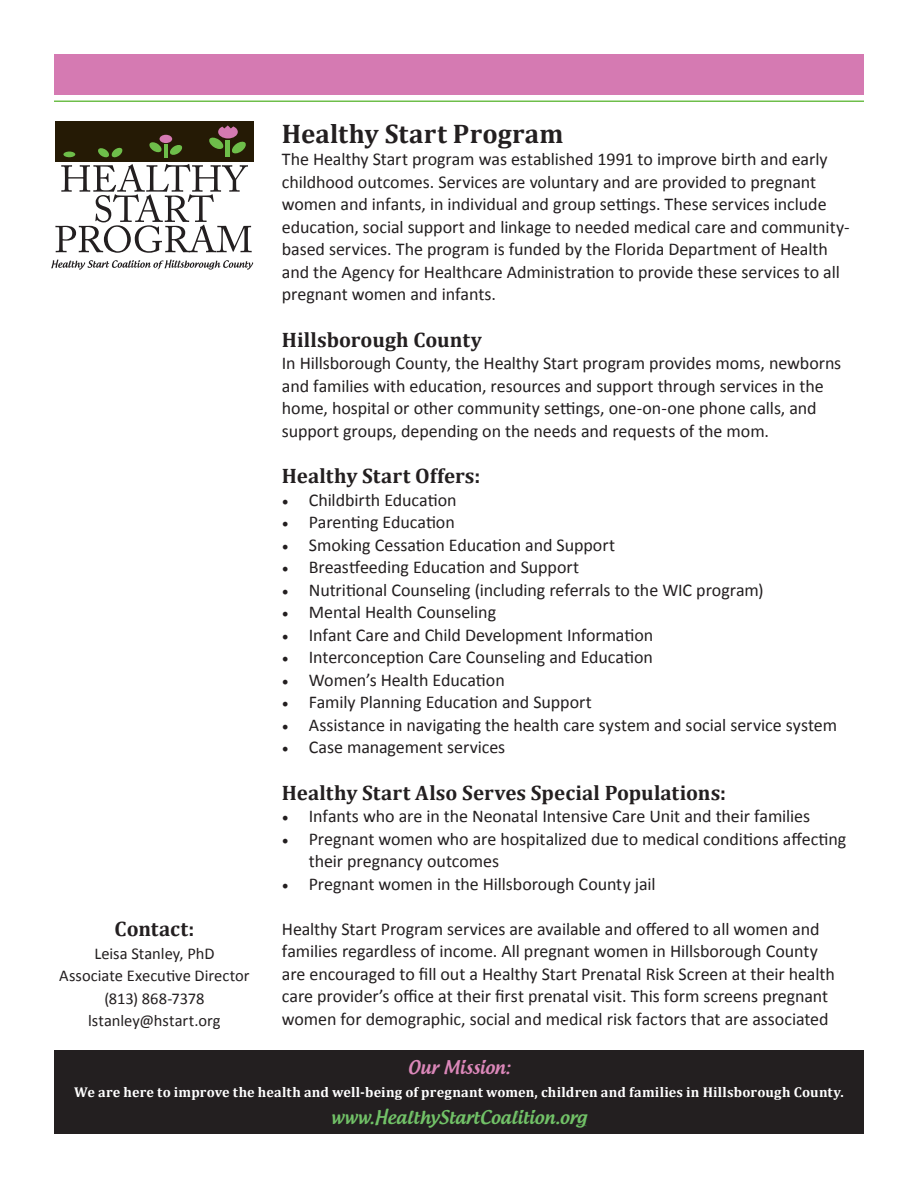
<style>
.page{position:relative;width:918px;height:1188px;background:#fff}
.page>*{position:absolute;margin:0;border:0;box-sizing:border-box;transform-origin:0 0}
.t1{font:700 27px "Cambria";letter-spacing:.01em;color:#231f20}
.t2{font:700 21px "Cambria";letter-spacing:.005em;color:#231f20}
.t3{font:18px/22.5px "Calibri";letter-spacing:-.005em;color:#231f20}
.t4{font:500 18px "Androgyne";color:#71c167}
.t5{font:500 18px "Androgyne";letter-spacing:-.005em;color:#db87b9}
.t6{font:16.5px/22.5px "Calibri";color:#231f20;text-align:center}
.t7{font:700 14.25px "Cambria";letter-spacing:.015em;color:#fff}
.s1{font-family:"Minion Pro"}
</style>
<div class="page">
<div style="left:54px;top:54px;width:810px;height:40px;background:#d57ab2"></div>
<hr style="left:54px;top:100px;width:810px;height:2px;background:#6ebe4a">
<div style="left:54px;top:1051px;width:810px;height:83px;background:#231f20"></div>
<div style="left:55px;top:122px;width:199px;height:40px;background:#251a05"></div>
<div style="left:160px;top:135px;width:12px;height:8px;background:#d57ab2;border-radius:50%"></div>
<svg style="left:98px;top:147px;width:25px;height:11px"></svg>
<svg style="left:149px;top:142px;width:13px;height:11px"></svg>
<svg style="left:170px;top:145px;width:13px;height:10px"></svg>
<div style="left:63px;top:152px;width:12px;height:5px;background:#6ebe4a;border-radius:50%"></div>
<svg style="left:209px;top:137px;width:15px;height:12px"></svg>
<svg style="left:232px;top:141px;width:14px;height:13px"></svg>
<div style="left:225px;top:140px;width:5px;height:17px;background:#6ebe4a"></div>
<hr style="left:164px;top:144px;width:4px;height:13px;background:#6ebe4a">
<div style="left:218px;top:125px;width:20px;height:13px;background:#d57ab2;border-radius:50%"></div>
<svg style="left:221px;top:125px;width:13px;height:3px"></svg>
<svg style="left:51px;top:260px;width:202px;height:10px"></svg>
<svg style="left:55px;top:164px;width:197px;height:89px"></svg>
<p class="t2" style="left:115px;top:916px;width:81px">Contact:</p>
<p class="t6" style="left:59px;top:941px;width:192px">Leisa Stanley, PhD<br>Associate Executive Director (813) 868-7378 lstanley@hstart.org</p>
<h1 class="t1" style="left:282px;top:117px;width:283px">Healthy Start Program</h1>
<p class="t3" style="left:282px;top:147px;width:569px">The Healthy Start program was established 1991 to improve birth and early childhood outcomes. Services are voluntary and are provided to pregnant women and infants, in individual and group settings. These services include education, social support and linkage to needed medical care and community&shy;based services. The program is funded by the Florida Department of Health and the Agency for Healthcare Administration to provide these services to all pregnant women and infants.</p>
<p class="t2" style="left:282px;top:327px;width:202px">Hillsborough County</p>
<p class="t3" style="left:282px;top:351px;width:561px">In Hillsborough County, the Healthy Start program provides moms, newborns and families with education, resources and support through services in the home, hospital or other community settings, one-on-one phone calls, and support groups, depending on the needs and requests of the mom.</p>
<p class="t2" style="left:282px;top:463px;width:200px">Healthy Start Offers:</p>
<p class="t3" style="left:282px;top:487px;width:176px"><span class="s1">•</span> Childbirth Education</p>
<p class="t3" style="left:282px;top:510px;width:174px"><span class="s1">•</span> Parenting Education</p>
<p class="t3" style="left:282px;top:532px;width:335px"><span class="s1">•</span> Smoking Cessation Education and Support</p>
<p class="t3" style="left:282px;top:555px;width:299px"><span class="s1">•</span> Breastfeeding Education and Support</p>
<p class="t3" style="left:282px;top:577px;width:483px"><span class="s1">•</span> Nutritional Counseling (including referrals to the WIC program)</p>
<p class="t3" style="left:282px;top:600px;width:216px"><span class="s1">•</span> Mental Health Counseling</p>
<p class="t3" style="left:282px;top:622px;width:373px"><span class="s1">•</span> Infant Care and Child Development Information</p>
<p class="t3" style="left:282px;top:645px;width:373px"><span class="s1">•</span> Interconception Care Counseling and Education</p>
<p class="t3" style="left:282px;top:667px;width:224px"><span class="s1">•</span> Women’s Health Education</p>
<p class="t3" style="left:282px;top:690px;width:312px"><span class="s1">•</span> Family Planning Education and Support</p>
<p class="t3" style="left:282px;top:712px;width:557px"><span class="s1">•</span> Assistance in navigating the health care system and social service system</p>
<p class="t3" style="left:282px;top:735px;width:225px"><span class="s1">•</span> Case management services</p>
<p class="t2" style="left:282px;top:780px;width:446px">Healthy Start Also Serves Special Populations:</p>
<p class="t3" style="left:282px;top:804px;width:530px"><span class="s1">•</span> Infants who are in the Neonatal Intensive Care Unit and their families</p>
<p class="t3" style="left:309px;top:826px;width:539px;text-indent:-27px"><span class="s1">•</span> Pregnant women who are hospitalized due to medical conditions affecting their pregnancy outcomes</p>
<p class="t3" style="left:282px;top:871px;width:375px"><span class="s1">•</span> Pregnant women in the Hillsborough County jail</p>
<p class="t3" style="left:282px;top:916px;width:554px">Healthy Start Program services are available and offered to all women and families regardless of income. All pregnant women in Hillsborough County are encouraged to fill out a Healthy Start Prenatal Risk Screen at their health care provider’s office at their first prenatal visit. This form screens pregnant women for demographic, social and medical risk factors that are associated</p>
<p class="t5" style="left:408px;top:1056px;width:104px">Our Mission:</p>
<p class="t7" style="left:74px;top:1083px;width:771px">We are here to improve the health and well-being of pregnant women, children and families in Hillsborough County.</p>
<p class="t4" style="left:331px;top:1105px;width:258px">www.HealthyStartCoalition.org</p>
</div>
